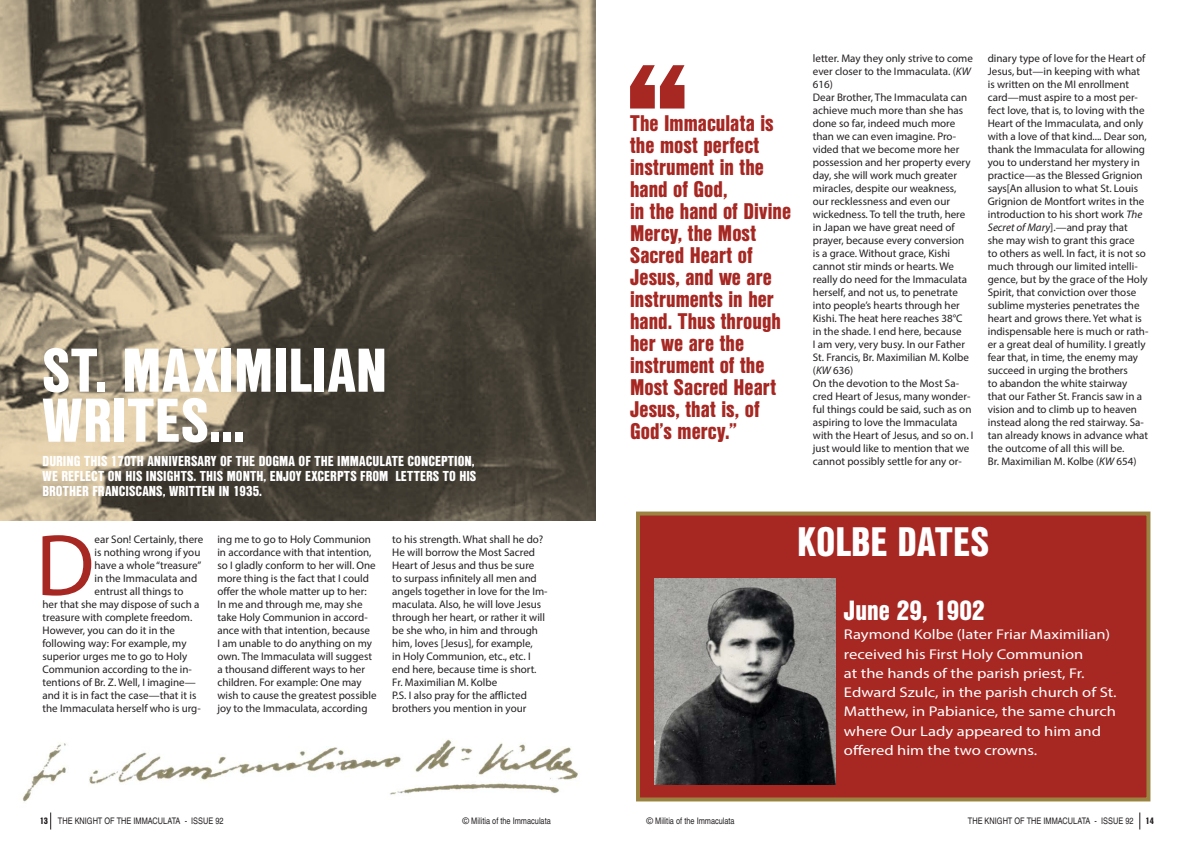
<style>
.page{position:relative;width:1191px;height:842px;background:#fff}
.page>*{position:absolute;margin:0;border:0;box-sizing:border-box;transform-origin:0 0}
.Body_DROP_CAP{font:88.2px "Myriad Pro";color:#a72722}
.BLACK_TITLE_CAPS{font:900 60px/50px "Nimbus San Con L";letter-spacing:.01em;color:#fff}
.BLACK_TITLE_CAPS-2{font:900 40px "Nimbus San Con L";color:#fff}
.Quote_left{font:900 27px "Nimbus San Con L";color:#fff}
.Quote_left-2{font:900 22px/22px "Nimbus San Con L";color:#a72722}
.Quote_left-3{font:14.1px/19.3px "Myriad Pro";color:#fff;scale:1.17 1}
.BLACK_TITLE_CAPS-3{font:900 14px/15px "Nimbus San Con L";color:#fff;text-align:justify}
.Body_DROP_CAP-2{font:11px/13px "Myriad Pro";color:#231f20}
.t1{font:9px "Nimbus San Con L";color:#231f20}
.Right_page_number{font:900 9px "Nimbus San Con L";color:#231f20}
.s1{font-style:italic}
</style>
<div class="page">
<img style="left:22px;top:739px;width:556px;height:86px">
<div style="left:636px;top:511px;width:514px;height:290px;background:#a72722;border:4px solid #9b8341"></div>
<img style="left:654px;top:578px;width:181px;height:206px">
<svg style="left:0;top:0;width:595px;height:521px;background:#756b5a"></svg>
<svg style="left:1139px;top:812px;width:1px;height:17px"></svg>
<svg style="left:50px;top:812px;width:1px;height:17px"></svg>
<svg style="left:630px;top:65px;width:54px;height:44px"></svg>
<p class="BLACK_TITLE_CAPS" style="left:43px;top:343px;width:346px">ST. MAXIMILIAN<br>WRITES...</p>
<p class="BLACK_TITLE_CAPS-3" style="left:43px;top:453px;width:435px">DURING THIS 170TH ANNIVERSARY OF THE DOGMA OF THE IMMACULATE CONCEPTION, WE REFLECT ON HIS INSIGHTS. THIS MONTH, ENJOY EXCERPTS FROM LETTERS TO HIS BROTHER FRANCISCANS, WRITTEN IN 1935.</p>
<p class="Body_DROP_CAP" style="left:36px;top:511px;width:60px">D</p>
<p class="Body_DROP_CAP-2" style="left:95px;top:533px;width:110px">ear Son! Certainly, there</p>
<p class="Body_DROP_CAP-2" style="left:95px;top:546px;width:107px">is nothing wrong if you</p>
<p class="Body_DROP_CAP-2" style="left:95px;top:559px;width:108px">have a whole “treasure”</p>
<p class="Body_DROP_CAP-2" style="left:95px;top:572px;width:104px">in the Immaculata and</p>
<p class="Body_DROP_CAP-2" style="left:95px;top:585px;width:90px">entrust all things to</p>
<p class="Body_DROP_CAP-2" style="left:43px;top:598px;width:159px">her that she may dispose of such a</p>
<p class="Body_DROP_CAP-2" style="left:43px;top:611px;width:151px">treasure with complete freedom.</p>
<p class="Body_DROP_CAP-2" style="left:43px;top:624px;width:134px">However, you can do it in the</p>
<p class="Body_DROP_CAP-2" style="left:43px;top:637px;width:145px">following way: For example, my</p>
<p class="Body_DROP_CAP-2" style="left:43px;top:650px;width:146px">superior urges me to go to Holy</p>
<p class="Body_DROP_CAP-2" style="left:43px;top:663px;width:151px">Communion according to the in-</p>
<p class="Body_DROP_CAP-2" style="left:43px;top:676px;width:155px">tentions of Br. Z. Well, I imagine—</p>
<p class="Body_DROP_CAP-2" style="left:43px;top:689px;width:155px">and it is in fact the case—that it is</p>
<p class="Body_DROP_CAP-2" style="left:43px;top:702px;width:160px">the Immaculata herself who is urg-</p>
<p class="Body_DROP_CAP-2" style="left:217px;top:533px;width:161px">ing me to go to Holy Communion in accordance with that intention, so I gladly conform to her will. One more thing is the fact that I could offer the whole matter up to her:<br>In me and through me, may she take Holy Communion in accord&shy;ance with that intention, because<br>I am unable to do anything on my own. The Immaculata will suggest a thousand different ways to her children. For example: One may wish to cause the greatest possible joy to the Immaculata, according</p>
<p class="Body_DROP_CAP-2" style="left:392px;top:533px;width:157px">to his strength. What shall he do?<br>He will borrow the Most Sacred<br>Heart of Jesus and thus be sure<br>to surpass infinitely all men and angels together in love for the Im&shy;maculata. Also, he will love Jesus through her heart, or rather it will be she who, in him and through him, loves [Jesus], for example,<br>in Holy Communion, etc., etc. I end here, because time is short.<br>Fr. Maximilian M. Kolbe<br>P.S. I also pray for the afflicted brothers you mention in your</p>
<p class="Quote_left-2" style="left:630px;top:111px;width:145px">The Immaculata is the most perfect instrument in the hand of God,</p>
<p class="Quote_left-2" style="left:630px;top:199px;width:162px">in the hand of Divine<br>Mercy, the Most<br>Sacred Heart of<br>Jesus, and we are instruments in her hand. Thus through her we are the instrument of the<br>Most Sacred Heart<br>Jesus, that is, of<br>God’s mercy.”</p>
<p class="Body_DROP_CAP-2" style="left:813px;top:52px;width:161px">letter. May they only strive to come ever closer to the Immaculata. (<span class="s1">KW<br></span>616)</p>
<p class="Body_DROP_CAP-2" style="left:813px;top:91px;width:159px">Dear Brother, The Immaculata can achieve much more than she has done so far, indeed much more than we can even imagine. Pro&shy;vided that we become more her possession and her property every day, she will work much greater miracles, despite our weakness, our recklessness and even our wickedness. To tell the truth, here in Japan we have great need of prayer, because every conversion is a grace. Without grace, Kishi cannot stir minds or hearts. We really do need for the Immaculata herself, and not us, to penetrate into people’s hearts through her<br>Kishi. The heat here reaches 38°C in the shade. I end here, because<br>I am very, very busy. In our Father<br>St. Francis, Br. Maximilian M. Kolbe (<span class="s1">KW</span> 636)</p>
<p class="Body_DROP_CAP-2" style="left:813px;top:377px;width:162px">On the devotion to the Most Sa&shy;cred Heart of Jesus, many wonder&shy;ful things could be said, such as on aspiring to love the Immaculata with the Heart of Jesus, and so on. I just would like to mention that we cannot possibly settle for any or-</p>
<p class="Body_DROP_CAP-2" style="left:987px;top:52px;width:162px">dinary type of love for the Heart of Jesus, but—in keeping with what is written on the MI enrollment card—must aspire to a most per&shy;fect love, that is, to loving with the Heart of the Immaculata, and only with a love of that kind.... Dear son, thank the Immaculata for allowing you to understand her mystery in practice—as the Blessed Grignion says[An allusion to what St. Louis Grignion de Montfort writes in the introduction to his short work <span class="s1">The Secret of Mary</span>].—and pray that<br>she may wish to grant this grace<br>to others as well. In fact, it is not so much through our limited intelli&shy;gence, but by the grace of the Holy Spirit, that conviction over those sublime mysteries penetrates the heart and grows there. Yet what is indispensable here is much or rath&shy;er a great deal of humility. I greatly fear that, in time, the enemy may succeed in urging the brothers<br>to abandon the white stairway that our Father St. Francis saw in a vision and to climb up to heaven instead along the red stairway. Sa&shy;tan already knows in advance what the outcome of all this will be.<br>Br. Maximilian M. Kolbe (<span class="s1">KW</span> 654)</p>
<p class="BLACK_TITLE_CAPS-2" style="left:797px;top:511px;width:193px">KOLBE DATES</p>
<p class="Quote_left" style="left:844px;top:590px;width:142px">June 29, 1902</p>
<p class="Quote_left-3" style="left:844px;top:625px;width:235px">Raymond Kolbe (later Friar Maximilian) received his First Holy Communion<br>at the hands of the parish priest, Fr.<br>Edward Szulc, in the parish church of St.<br>Matthew, in Pabianice, the same church where Our Lady appeared to him and offered him the two crowns.</p>
<p class="t1" style="left:58px;top:814px;width:167px">THE KNIGHT OF THE IMMACULATA - ISSUE 92</p>
<p class="t1" style="left:462px;top:814px;width:90px">© Militia of the Immaculata</p>
<p class="t1" style="left:646px;top:814px;width:90px">© Militia of the Immaculata</p>
<p class="t1" style="left:968px;top:814px;width:167px">THE KNIGHT OF THE IMMACULATA - ISSUE 92</p>
<p class="Right_page_number" style="left:40px;top:814px;width:10px">13</p>
<p class="Right_page_number" style="left:1145px;top:814px;width:10px">14</p>
</div>
